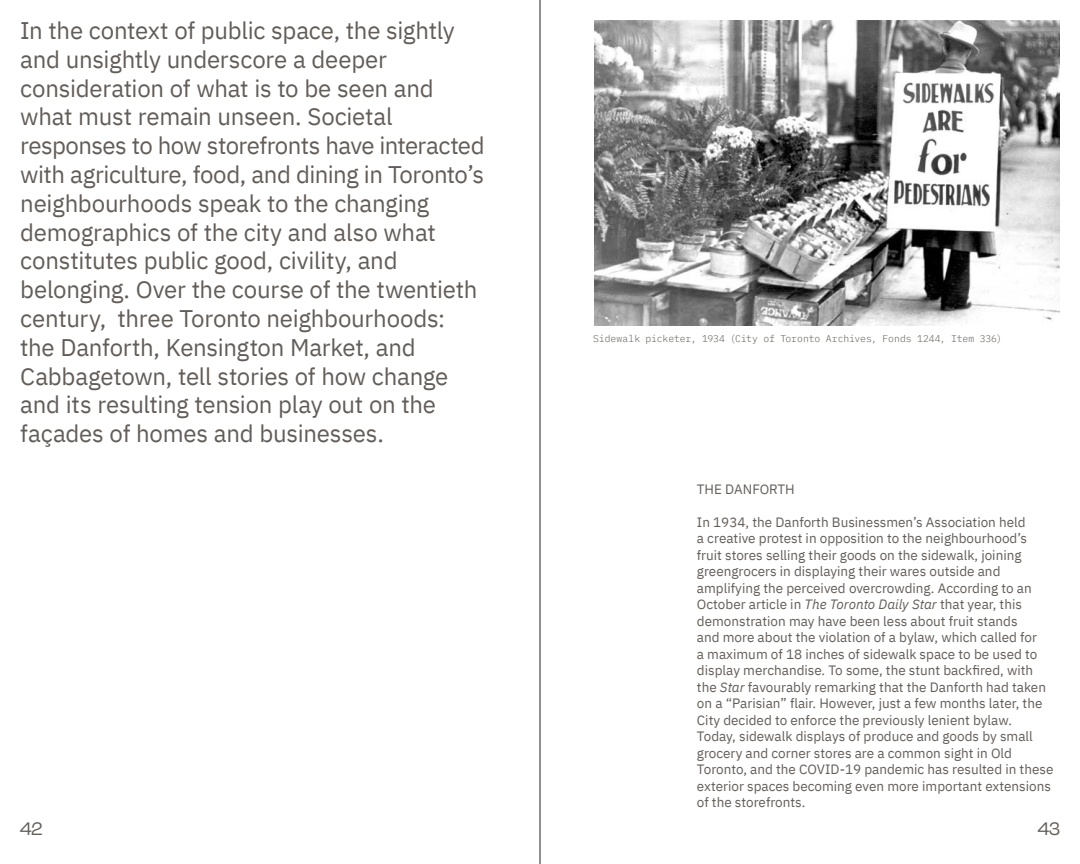
<style>
.page{position:relative;width:1080px;height:864px;background:#fff}
.page>*{position:absolute;margin:0;border:0;box-sizing:border-box;transform-origin:0 0}
.t1{font:24px/28.8px "IBM Plex Sans";letter-spacing:-.01em;color:#635d59}
.t2{font:21px "Degular Display";color:#635d59}
.t3{font:13.5px/16.5px "IBM Plex Sans";color:#635d59}
.t4{font:300 9.75px "IBM Plex Mono";letter-spacing:-.01em;color:#635d59}
.s1{font-style:italic}
</style>
<div class="page">
<hr style="left:540px;top:0;width:1px;height:864px;background:#231f20">
<img style="left:594px;top:20px;width:466px;height:305px">
<p class="t1" style="left:20px;top:14px;width:466px">In the context of public space, the sightly and unsightly underscore a deeper consideration of what is to be seen and what must remain unseen. Societal responses to how storefronts have interacted with agriculture, food, and dining in Toronto’s neighbourhoods speak to the changing demographics of the city and also what constitutes public good, civility, and belonging. Over the course of the twentieth century, three Toronto neighbourhoods: the Danforth, Kensington Market, and Cabbagetown, tell stories of how change and its resulting tension play out on the façades of homes and businesses.</p>
<p class="t4" style="left:593px;top:331px;width:410px">Sidewalk picketer, 1934 (City of Toronto Archives, Fonds 1244, Item 336)</p>
<p class="t3" style="left:697px;top:480px;width:99px">THE DANFORTH</p>
<p class="t3" style="left:697px;top:513px;width:342px">In 1934, the Danforth Businessmen’s Association held<br>a creative protest in opposition to the neighbourhood’s fruit stores selling their goods on the sidewalk, joining greengrocers in displaying their wares outside and amplifying the perceived overcrowding. According to an October article in <span class="s1">The Toronto Daily Star</span> that year, this demonstration may have been less about fruit stands and more about the violation of a bylaw, which called for a maximum of 18 inches of sidewalk space to be used to display merchandise. To some, the stunt backfired, with</p>
<p class="t3" style="left:697px;top:678px;width:351px">the <span class="s1">Star</span> favourably remarking that the Danforth had taken on a “Parisian” flair. However, just a few months later, the</p>
<p class="t3" style="left:697px;top:711px;width:317px">City decided to enforce the previously lenient bylaw.</p>
<p class="t3" style="left:697px;top:727px;width:358px">Today, sidewalk displays of produce and goods by small grocery and corner stores are a common sight in Old Toronto, and the COVID-19 pandemic has resulted in these exterior spaces becoming even more important extensions of the storefronts.</p>
<h2 class="t2" style="left:20px;top:817px;width:24px">42</h2>
<h2 class="t2" style="left:1038px;top:817px;width:24px">43</h2>
</div>
